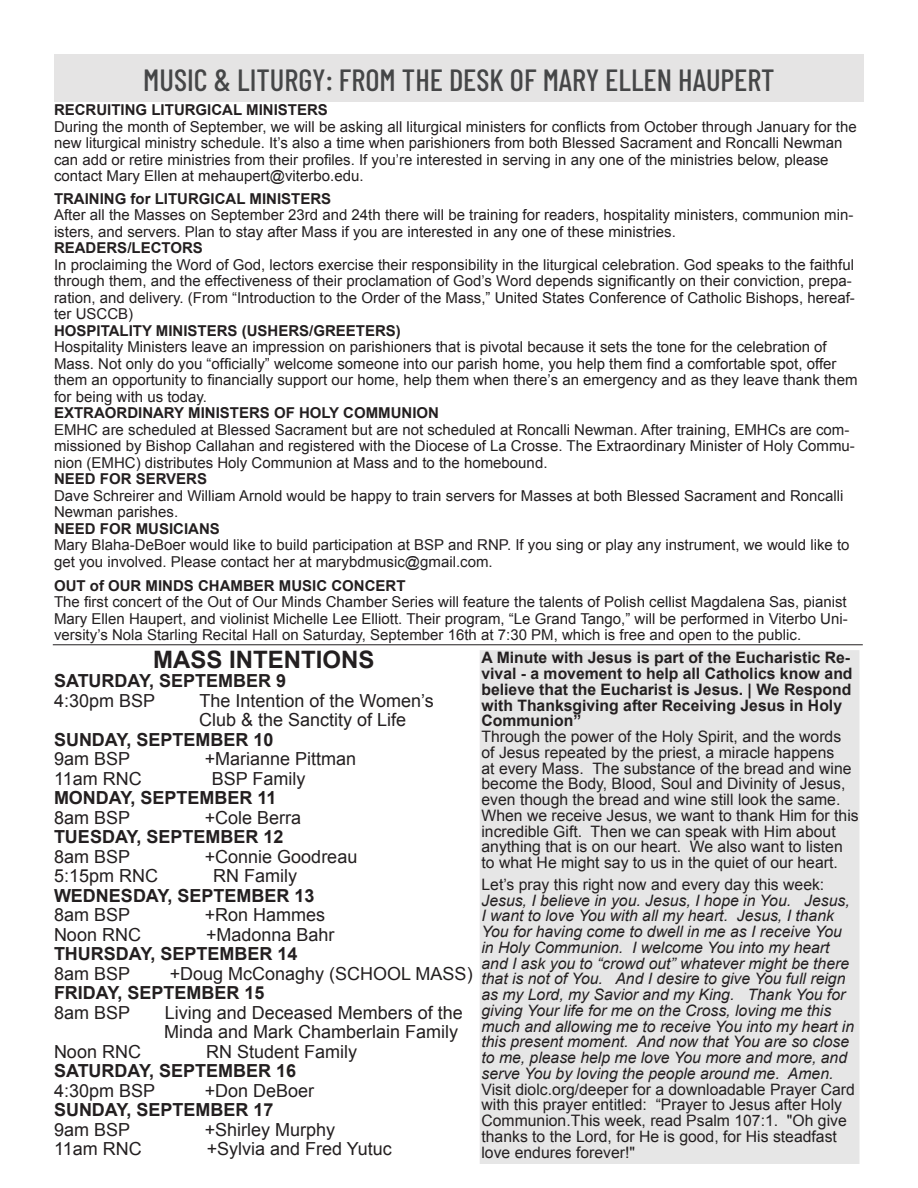
<style>
.page{position:relative;width:918px;height:1188px;background:#fff}
.page>*{position:absolute;margin:0;border:0;box-sizing:border-box;transform-origin:0 0}
.t1{font:500 30.6px "Barlow Condensed";color:#454647}
.t2{font:700 24px "Arial";color:#231f20}
.t3{font:18px "Arial";color:#231f20}
.t4{font:700 18px "Arial";color:#231f20}
.t5{font:italic 15.75px/15.8px "Arial";color:#231f20}
.t6{font:15.75px/15.8px "Arial";color:#231f20}
.t7{font:700 15.75px/15.8px "Arial";color:#231f20}
.t8{font:15px/16.5px "Arial";color:#231f20}
.t9{font:700 15px "Arial";color:#231f20}
.s1{font-style:normal}
</style>
<div class="page">
<div style="left:55px;top:55px;width:808px;height:46px;background:#e5e4e4"></div>
<hr style="left:53px;top:644px;width:810px;height:1px;background:#231f20">
<div style="left:480px;top:651px;width:379px;height:512px;background:#e6e6e6"></div>
<p class="t1" style="left:143px;top:58px;width:633px">MUSIC &amp; LITURGY: FROM THE DESK OF MARY ELLEN HAUPERT</p>
<p class="t9" style="left:54px;top:100px;width:275px">RECRUITING LITURGICAL MINISTERS</p>
<p class="t8" style="left:54px;top:118px;width:804px">During the month of September, we will be asking all liturgical ministers for conflicts from October through January for the new liturgical ministry schedule. It’s also a time when parishioners from both Blessed Sacrament and Roncalli Newman can add or retire ministries from their profiles. If you’re interested in serving in any one of the ministries below, please contact Mary Ellen at mehaupert@viterbo.edu.</p>
<p class="t9" style="left:54px;top:189px;width:279px">TRAINING for LITURGICAL MINISTERS</p>
<p class="t8" style="left:54px;top:207px;width:801px">After all the Masses on September 23rd and 24th there will be training for readers, hospitality ministers, communion min&shy;isters, and servers. Plan to stay after Mass if you are interested in any one of these ministries.</p>
<p class="t9" style="left:54px;top:238px;width:150px">READERS/LECTORS</p>
<p class="t8" style="left:54px;top:256px;width:802px">In proclaiming the Word of God, lectors exercise their responsibility in the liturgical celebration. God speaks to the faithful through them, and the effectiveness of their proclamation of God’s Word depends significantly on their conviction, prepa&shy;ration, and delivery. (From “Introduction to the Order of the Mass,” United States Conference of Catholic Bishops, hereaf&shy;ter USCCB)</p>
<p class="t9" style="left:54px;top:321px;width:348px">HOSPITALITY MINISTERS (USHERS/GREETERS)</p>
<p class="t8" style="left:54px;top:339px;width:805px">Hospitality Ministers leave an impression on parishioners that is pivotal because it sets the tone for the celebration of Mass. Not only do you “officially” welcome someone into our parish home, you help them find a comfortable spot, offer them an opportunity to financially support our home, help them when there’s an emergency and as they leave thank them for being with us today.</p>
<p class="t9" style="left:54px;top:403px;width:387px">EXTRAORDINARY MINISTERS OF HOLY COMMUNION</p>
<p class="t8" style="left:54px;top:421px;width:802px">EMHC are scheduled at Blessed Sacrament but are not scheduled at Roncalli Newman. After training, EMHCs are com&shy;missioned by Bishop Callahan and registered with the Diocese of La Crosse. The Extraordinary Minister of Holy Commu&shy;nion (EMHC) distributes Holy Communion at Mass and to the homebound.</p>
<p class="t9" style="left:54px;top:469px;width:155px">NEED FOR SERVERS</p>
<p class="t8" style="left:54px;top:487px;width:791px">Dave Schreirer and William Arnold would be happy to train servers for Masses at both Blessed Sacrament and Roncalli<br>Newman parishes.</p>
<p class="t9" style="left:54px;top:519px;width:167px">NEED FOR MUSICIANS</p>
<p class="t8" style="left:54px;top:537px;width:797px">Mary Blaha-DeBoer would like to build participation at BSP and RNP. If you sing or play any instrument, we would like to get you involved. Please contact her at marybdmusic@gmail.com.</p>
<p class="t9" style="left:54px;top:576px;width:353px">OUT of OUR MINDS CHAMBER MUSIC CONCERT</p>
<p class="t8" style="left:54px;top:594px;width:795px;text-align:justify">The first concert of the Out of Our Minds Chamber Series will feature the talents of Polish cellist Magdalena Sas, pianist Mary Ellen Haupert, and violinist Michelle Lee Elliott. Their program, “Le Grand Tango,” will be performed in Viterbo Uni&shy;versity’s Nola Starling Recital Hall on Saturday, September 16th at 7:30 PM, which is free and open to the public.</p>
<p class="t7" style="left:482px;top:650px;width:373px">A Minute with Jesus is part of the Eucharistic Re&shy;vival - a movement to help all Catholics know and believe that the Eucharist is Jesus. | We Respond with Thanksgiving after Receiving Jesus in Holy Communion”</p>
<p class="t6" style="left:482px;top:729px;width:379px">Through the power of the Holy Spirit, and the words<br>of Jesus repeated by the priest, a miracle happens<br>at every Mass. The substance of the bread and wine become the Body, Blood, Soul and Divinity of Jesus, even though the bread and wine still look the same.<br>When we receive Jesus, we want to thank Him for this incredible Gift. Then we can speak with Him about anything that is on our heart. We also want to listen to what He might say to us in the quiet of our heart.</p>
<p class="t5" style="left:482px;top:877px;width:375px"><span class="s1">Let’s pray this right now and every day this week:<br></span>Jesus, I believe in you. Jesus, I hope in You. Jesus, I want to love You with all my heart. Jesus, I thank You for having come to dwell in me as I receive You in Holy Communion. I welcome You into my heart and I ask you to “crowd out” whatever might be there that is not of You. And I desire to give You full reign as my Lord, my Savior and my King. Thank You for giving Your life for me on the Cross, loving me this much and allowing me to receive You into my heart in this present moment. And now that You are so close to me, please help me love You more and more, and serve You by loving the people around me. Amen.<br><span class="s1">Visit diolc.org/deeper for a downloadable Prayer Card with this prayer entitled: “Prayer to Jesus after Holy Communion.This week, read Psalm 107:1. "Oh give thanks to the Lord, for He is good, for His steadfast love endures forever!"</span></p>
<p class="t2" style="left:153px;top:643px;width:223px">MASS INTENTIONS</p>
<p class="t4" style="left:54px;top:669px;width:234px">SATURDAY, SEPTEMBER 9</p>
<p class="t3" style="left:54px;top:688px;width:103px">4:30pm BSP</p>
<p class="t3" style="left:199px;top:688px;width:236px">The Intention of the Women’s</p>
<p class="t3" style="left:199px;top:708px;width:209px">Club &amp; the Sanctity of Life</p>
<p class="t4" style="left:54px;top:727px;width:221px">SUNDAY, SEPTEMBER 10</p>
<p class="t3" style="left:54px;top:747px;width:78px">9am BSP</p>
<p class="t3" style="left:205px;top:747px;width:153px">+Marianne Pittman</p>
<p class="t3" style="left:54px;top:766px;width:89px">11am RNC</p>
<p class="t3" style="left:212px;top:766px;width:95px">BSP Family</p>
<p class="t4" style="left:54px;top:786px;width:224px">MONDAY, SEPTEMBER 11</p>
<p class="t3" style="left:54px;top:805px;width:78px">8am BSP</p>
<p class="t3" style="left:205px;top:805px;width:98px">+Cole Berra</p>
<p class="t4" style="left:54px;top:825px;width:231px">TUESDAY, SEPTEMBER 12</p>
<p class="t3" style="left:54px;top:844px;width:78px">8am BSP</p>
<p class="t3" style="left:205px;top:844px;width:154px">+Connie Goodreau</p>
<p class="t3" style="left:54px;top:864px;width:106px">5:15pm RNC</p>
<p class="t3" style="left:213px;top:864px;width:85px">RN Family</p>
<p class="t4" style="left:54px;top:883px;width:262px">WEDNESDAY, SEPTEMBER 13</p>
<p class="t3" style="left:54px;top:903px;width:78px">8am BSP</p>
<p class="t3" style="left:205px;top:903px;width:122px">+Ron Hammes</p>
<p class="t3" style="left:54px;top:922px;width:89px">Noon RNC</p>
<p class="t3" style="left:206px;top:922px;width:130px">+Madonna Bahr</p>
<p class="t4" style="left:54px;top:942px;width:245px">THURSDAY, SEPTEMBER 14</p>
<p class="t3" style="left:54px;top:961px;width:78px">8am BSP</p>
<p class="t3" style="left:170px;top:961px;width:304px">+Doug McConaghy (SCHOOL MASS)</p>
<p class="t4" style="left:54px;top:981px;width:212px">FRIDAY, SEPTEMBER 15</p>
<p class="t3" style="left:54px;top:1000px;width:78px">8am BSP</p>
<p class="t3" style="left:165px;top:1000px;width:300px">Living and Deceased Members of the</p>
<p class="t3" style="left:164px;top:1020px;width:296px">Minda and Mark Chamberlain Family</p>
<p class="t3" style="left:54px;top:1039px;width:89px">Noon RNC</p>
<p class="t3" style="left:206px;top:1039px;width:153px">RN Student Family</p>
<p class="t4" style="left:54px;top:1059px;width:244px">SATURDAY, SEPTEMBER 16</p>
<p class="t3" style="left:54px;top:1078px;width:103px">4:30pm BSP</p>
<p class="t3" style="left:205px;top:1078px;width:111px">+Don DeBoer</p>
<p class="t4" style="left:54px;top:1098px;width:221px">SUNDAY, SEPTEMBER 17</p>
<p class="t3" style="left:54px;top:1117px;width:78px">9am BSP</p>
<p class="t3" style="left:205px;top:1117px;width:132px">+Shirley Murphy</p>
<p class="t3" style="left:54px;top:1137px;width:89px">11am RNC</p>
<p class="t3" style="left:207px;top:1137px;width:187px">+Sylvia and Fred Yutuc</p>
</div>
